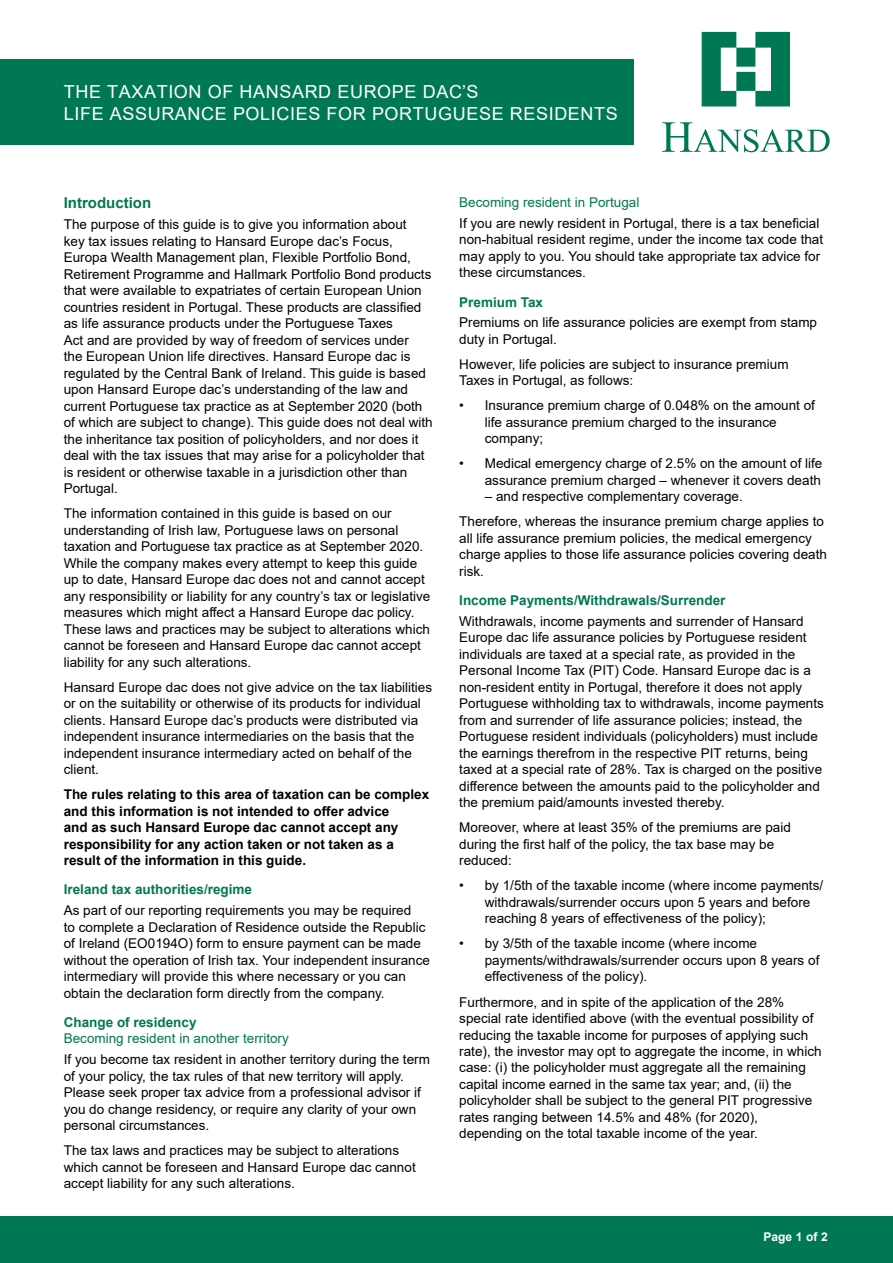
<style>
.page{position:relative;width:893px;height:1263px;background:#fff}
.page>*{position:absolute;margin:0;border:0;box-sizing:border-box;transform-origin:0 0}
.t1{font:18px/22.5px "Arial";letter-spacing:.035em;color:#fff}
.t2{font:700 15px "Arial";color:#007853}
.t3{font:13.5px/16.5px "Arial";color:#000}
.t4{font:700 13.5px/16.5px "Arial";color:#000}
.t5{font:700 13.5px "Arial";color:#007853}
.t6{font:13.5px "Arial";color:#007853}
.t7{font:700 12px "Arial";color:#fff}
</style>
<div class="page">
<div style="left:0;top:1216px;width:893px;height:47px;background:#007853"></div>
<div style="left:0;top:60px;width:634px;height:85px;background:#007853"></div>
<svg style="left:662px;top:122px;width:168px;height:30px"></svg>
<svg style="left:702px;top:32px;width:88px;height:74px"></svg>
<h1 class="t1" style="left:64px;top:80px;width:556px">THE TAXATION OF HANSARD EUROPE DAC’S<br>LIFE ASSURANCE POLICIES FOR PORTUGUESE RESIDENTS</h1>
<p class="t2" style="left:64px;top:193px;width:89px">Introduction</p>
<p class="t3" style="left:64px;top:216px;width:370px">The purpose of this guide is to give you information about<br>key tax issues relating to Hansard Europe dac’s Focus, Europa Wealth Management plan, Flexible Portfolio Bond, Retirement Programme and Hallmark Portfolio Bond products that were available to expatriates of certain European Union countries resident in Portugal. These products are classified as life assurance products under the Portuguese Taxes<br>Act and are provided by way of freedom of services under<br>the European Union life directives. Hansard Europe dac is regulated by the Central Bank of Ireland. This guide is based upon Hansard Europe dac’s understanding of the law and current Portuguese tax practice as at September 2020 (both of which are subject to change). This guide does not deal with the inheritance tax position of policyholders, and nor does it deal with the tax issues that may arise for a policyholder that is resident or otherwise taxable in a jurisdiction other than Portugal.</p>
<p class="t3" style="left:64px;top:505px;width:368px">The information contained in this guide is based on our understanding of Irish law, Portuguese laws on personal taxation and Portuguese tax practice as at September 2020.<br>While the company makes every attempt to keep this guide up to date, Hansard Europe dac does not and cannot accept any responsibility or liability for any country’s tax or legislative measures which might affect a Hansard Europe dac policy.<br>These laws and practices may be subject to alterations which cannot be foreseen and Hansard Europe dac cannot accept liability for any such alterations.</p>
<p class="t3" style="left:64px;top:679px;width:370px">Hansard Europe dac does not give advice on the tax liabilities or on the suitability or otherwise of its products for individual clients. Hansard Europe dac’s products were distributed via independent insurance intermediaries on the basis that the independent insurance intermediary acted on behalf of the client.</p>
<p class="t4" style="left:64px;top:786px;width:367px">The rules relating to this area of taxation can be complex and this information is not intended to offer advice<br>and as such Hansard Europe dac cannot accept any responsibility for any action taken or not taken as a result of the information in this guide.</p>
<p class="t5" style="left:64px;top:880px;width:190px">Ireland tax authorities/regime</p>
<p class="t3" style="left:64px;top:902px;width:368px">As part of our reporting requirements you may be required<br>to complete a Declaration of Residence outside the Republic of Ireland (EO0194O) form to ensure payment can be made without the operation of Irish tax. Your independent insurance intermediary will provide this where necessary or you can obtain the declaration form directly from the company.</p>
<p class="t5" style="left:64px;top:1013px;width:134px">Change of residency</p>
<p class="t6" style="left:64px;top:1029px;width:227px">Becoming resident in another territory</p>
<p class="t3" style="left:64px;top:1051px;width:368px">If you become tax resident in another territory during the term of your policy, the tax rules of that new territory will apply.<br>Please seek proper tax advice from a professional advisor if you do change residency, or require any clarity of your own personal circumstances.</p>
<p class="t3" style="left:64px;top:1142px;width:353px">The tax laws and practices may be subject to alterations which cannot be foreseen and Hansard Europe dac cannot accept liability for any such alterations.</p>
<p class="t6" style="left:459px;top:193px;width:182px">Becoming resident in Portugal</p>
<p class="t3" style="left:459px;top:215px;width:365px">If you are newly resident in Portugal, there is a tax beneficial non-habitual resident regime, under the income tax code that may apply to you. You should take appropriate tax advice for these circumstances.</p>
<p class="t5" style="left:459px;top:292px;width:85px">Premium Tax</p>
<p class="t3" style="left:459px;top:314px;width:359px">Premiums on life assurance policies are exempt from stamp duty in Portugal.</p>
<p class="t3" style="left:459px;top:356px;width:331px">However, life policies are subject to insurance premium<br>Taxes in Portugal, as follows:</p>
<p class="t3" style="left:485px;top:397px;width:332px;text-indent:-26px">• Insurance premium charge of 0.048% on the amount of life assurance premium charged to the insurance company;</p>
<p class="t3" style="left:459px;top:455px;width:365px;text-align:right">• Medical emergency charge of 2.5% on the amount of life assurance premium charged – whenever it covers death</p>
<p class="t3" style="left:459px;top:484px;width:366px;line-height:25px;text-indent:26px">– and respective complementary coverage.<br>Therefore, whereas the insurance premium charge applies to</p>
<p class="t3" style="left:459px;top:530px;width:369px">all life assurance premium policies, the medical emergency charge applies to those life assurance policies covering death risk.</p>
<p class="t5" style="left:459px;top:591px;width:268px">Income Payments/Withdrawals/Surrender</p>
<p class="t3" style="left:459px;top:613px;width:366px">Withdrawals, income payments and surrender of Hansard Europe dac life assurance policies by Portuguese resident individuals are taxed at a special rate, as provided in the Personal Income Tax (PIT) Code. Hansard Europe dac is a non-resident entity in Portugal, therefore it does not apply Portuguese withholding tax to withdrawals, income payments from and surrender of life assurance policies; instead, the Portuguese resident individuals (policyholders) must include the earnings therefrom in the respective PIT returns, being taxed at a special rate of 28%. Tax is charged on the positive difference between the amounts paid to the policyholder and the premium paid/amounts invested thereby.</p>
<p class="t3" style="left:459px;top:819px;width:333px">Moreover, where at least 35% of the premiums are paid during the first half of the policy, the tax base may be reduced:</p>
<p class="t3" style="left:485px;top:877px;width:340px;text-indent:-26px">• by 1/5th of the taxable income (where income payments/ withdrawals/surrender occurs upon 5 years and before reaching 8 years of effectiveness of the policy);</p>
<p class="t3" style="left:485px;top:935px;width:336px;text-indent:-26px">• by 3/5th of the taxable income (where income payments/withdrawals/surrender occurs upon 8 years of effectiveness of the policy).</p>
<p class="t3" style="left:459px;top:993px;width:364px">Furthermore, and in spite of the application of the 28% special rate identified above (with the eventual possibility of reducing the taxable income for purposes of applying such rate), the investor may opt to aggregate the income, in which case: (i) the policyholder must aggregate all the remaining capital income earned in the same tax year; and, (ii) the policyholder shall be subject to the general PIT progressive rates ranging between 14.5% and 48% (for 2020), depending on the total taxable income of the year.</p>
<p class="t7" style="left:763px;top:1228px;width:66px">Page 1 of 2</p>
</div>
